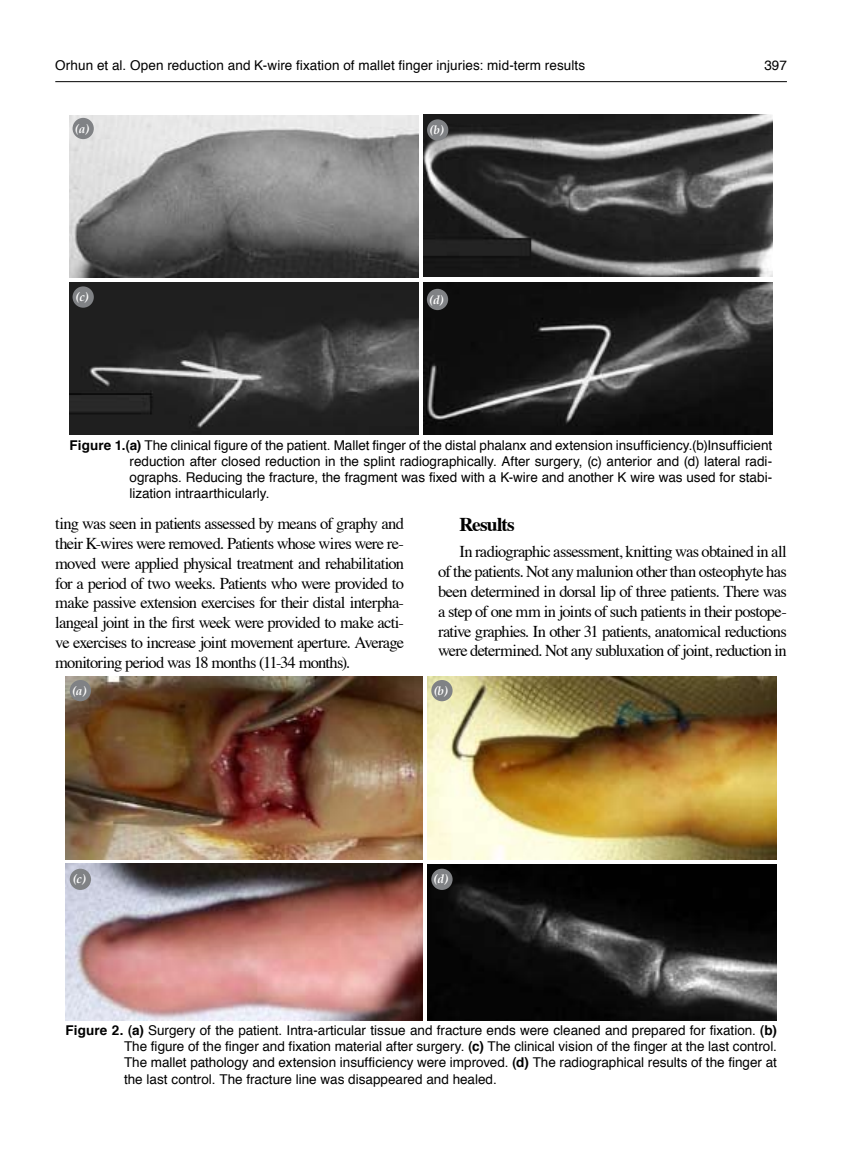
<style>
.page{position:relative;width:855px;height:1153px;background:#fff}
.page>*{position:absolute;margin:0;border:0;box-sizing:border-box;transform-origin:0 0}
.t1{font:700 19.5px "Times";letter-spacing:-.04em;color:#000}
.t2{font:16.5px/19.8px "Times";letter-spacing:-.045em;color:#000;text-align:justify}
.t3{font:13.5px/16.2px "Helvetica";color:#000;text-align:justify}
.t4{font:italic 700 12px "Palatino";color:#fff}
.s1{font-weight:700}
</style>
<div class="page">
<hr style="left:55px;top:81px;width:732px;height:1px;background:#000">
<img style="left:69px;top:115px;width:349px;height:162px">
<img style="left:424px;top:115px;width:349px;height:162px">
<img style="left:69px;top:282px;width:349px;height:153px">
<img style="left:424px;top:282px;width:348px;height:152px">
<div style="left:73px;top:118px;width:21px;height:21px;background:#808285;border-radius:50%"></div>
<div style="left:427px;top:119px;width:21px;height:22px;background:#808285;border-radius:50%"></div>
<div style="left:73px;top:286px;width:21px;height:22px;background:#808285;border-radius:50%"></div>
<div style="left:427px;top:289px;width:21px;height:21px;background:#808285;border-radius:50%"></div>
<img style="left:65px;top:676px;width:357px;height:183px">
<img style="left:428px;top:676px;width:348px;height:183px">
<img style="left:65px;top:863px;width:357px;height:157px">
<img style="left:427px;top:864px;width:349px;height:155px">
<div style="left:70px;top:680px;width:21px;height:21px;background:#808285;border-radius:50%"></div>
<div style="left:70px;top:868px;width:21px;height:21px;background:#808285;border-radius:50%"></div>
<div style="left:431px;top:680px;width:21px;height:21px;background:#808285;border-radius:50%"></div>
<div style="left:431px;top:868px;width:21px;height:21px;background:#808285;border-radius:50%"></div>
<p class="t3" style="left:55px;top:57px;width:531px">Orhun et al. Open reduction and K-wire fixation of mallet finger injuries: mid-term results</p>
<p class="t3" style="left:764px;top:57px;width:24px">397</p>
<p class="t4" style="left:75px;top:122px;width:16px">(a)</p>
<p class="t4" style="left:429px;top:123px;width:16px">(b)</p>
<p class="t4" style="left:75px;top:290px;width:15px">(c)</p>
<p class="t4" style="left:429px;top:292px;width:16px">(d)</p>
<p class="t3" style="left:130px;top:436px;width:644px;text-indent:-60px"><span class="s1">Figure 1.(a)</span> The clinical figure of the patient. Mallet finger of the distal phalanx and extension insufficiency.(b)Insufficient reduction after closed reduction in the splint radiographically. After surgery, (c) anterior and (d) lateral radi&shy;ographs. Reducing the fracture, the fragment was fixed with a K-wire and another K wire was used for stabi&shy;lization intraarthicularly.</p>
<p class="t2" style="left:55px;top:512px;width:350px">ting was seen in patients assessed by means of graphy and their K-wires were removed. Patients whose wires were re&shy;moved were applied physical treatment and rehabilitation for a period of two weeks. Patients who were provided to make passive extension exercises for their distal interpha&shy;langeal joint in the first week were provided to make acti&shy;ve exercises to increase joint movement aperture. Average monitoring period was 18 months (11-34 months).</p>
<h1 class="t1" style="left:459px;top:506px;width:57px">Results</h1>
<p class="t2" style="left:438px;top:540px;width:350px;text-indent:21px">In radiographic assessment, knitting was obtained in all of the patients. Not any malunion other than osteophyte has been determined in dorsal lip of three patients. There was a step of one mm in joints of such patients in their postope&shy;rative graphies. In other 31 patients, anatomical reductions were determined. Not any subluxation of joint, reduction in</p>
<p class="t4" style="left:72px;top:683px;width:16px">(a)</p>
<p class="t4" style="left:73px;top:872px;width:15px">(c)</p>
<p class="t4" style="left:434px;top:683px;width:16px">(b)</p>
<p class="t4" style="left:433px;top:872px;width:16px">(d)</p>
<p class="t3" style="left:124px;top:1021px;width:654px;text-indent:-58px"><span class="s1">Figure 2. (a)</span> Surgery of the patient. Intra-articular tissue and fracture ends were cleaned and prepared for fixation. <span class="s1">(b)<br></span>The figure of the finger and fixation material after surgery. <span class="s1">(c)</span> The clinical vision of the finger at the last control.<br>The mallet pathology and extension insufficiency were improved. <span class="s1">(d)</span> The radiographical results of the finger at the last control. The fracture line was disappeared and healed.</p>
</div>
